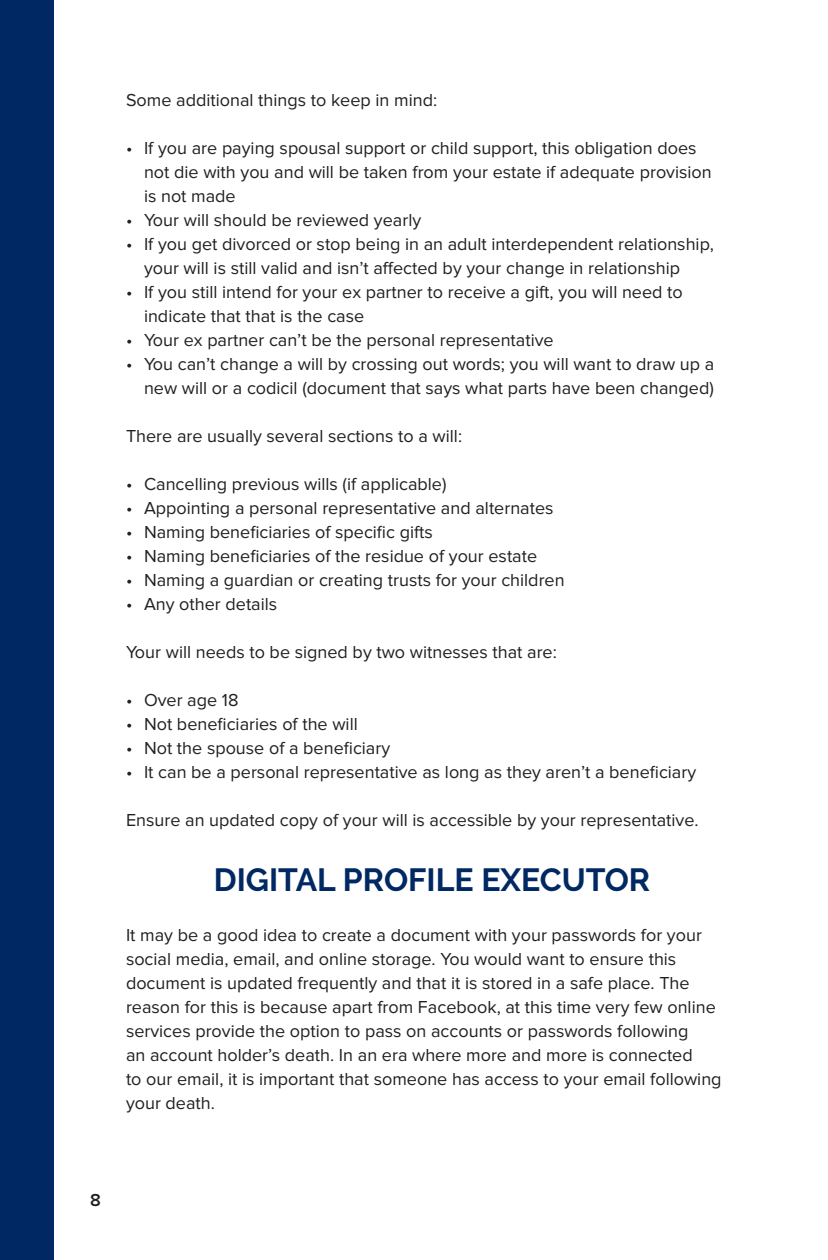
<style>
.page{position:relative;width:828px;height:1260px;background:#fff}
.page>*{position:absolute;margin:0;border:0;box-sizing:border-box;transform-origin:0 0}
.t1{font:700 32px "Raleway";color:#002863}
.t2{font:18px/24px "Proxima Nova";color:#231f20}
.t3{font:600 18px "Proxima Nova";color:#231f20}
</style>
<div class="page">
<div style="left:0;top:0;width:54px;height:1259px;background:#002863"></div>
<p class="t2" style="left:126px;top:88px;width:313px">Some additional things to keep in mind:</p>
<p class="t2" style="left:144px;top:136px;width:569px;text-indent:-18px">• If you are paying spousal support or child support, this obligation does not die with you and will be taken from your estate if adequate provision is not made</p>
<p class="t2" style="left:126px;top:208px;width:297px">• Your will should be reviewed yearly</p>
<p class="t2" style="left:144px;top:232px;width:571px;text-indent:-18px">• If you get divorced or stop being in an adult interdependent relationship, your will is still valid and isn’t affected by your change in relationship</p>
<p class="t2" style="left:144px;top:280px;width:540px;text-indent:-18px">• If you still intend for your ex partner to receive a gift, you will need to indicate that that is the case</p>
<p class="t2" style="left:126px;top:328px;width:429px">• Your ex partner can’t be the personal representative</p>
<p class="t2" style="left:126px;top:352px;width:590px;text-align:right">• You can’t change a will by crossing out words; you will want to draw up a new will or a codicil (document that says what parts have been changed)</p>
<p class="t2" style="left:126px;top:424px;width:338px">There are usually several sections to a will:</p>
<p class="t2" style="left:126px;top:472px;width:322px">• Cancelling previous wills (if applicable)</p>
<p class="t2" style="left:126px;top:496px;width:429px">• Appointing a personal representative and alternates</p>
<p class="t2" style="left:126px;top:520px;width:308px">• Naming beneficiaries of specific gifts</p>
<p class="t2" style="left:126px;top:544px;width:413px">• Naming beneficiaries of the residue of your estate</p>
<p class="t2" style="left:126px;top:568px;width:440px">• Naming a guardian or creating trusts for your children</p>
<p class="t2" style="left:126px;top:592px;width:153px">• Any other details</p>
<p class="t2" style="left:126px;top:640px;width:432px">Your will needs to be signed by two witnesses that are:</p>
<p class="t2" style="left:126px;top:688px;width:114px">• Over age 18</p>
<p class="t2" style="left:126px;top:712px;width:233px">• Not beneficiaries of the will</p>
<p class="t2" style="left:126px;top:736px;width:266px">• Not the spouse of a beneficiary</p>
<p class="t2" style="left:126px;top:760px;width:572px">• It can be a personal representative as long as they aren’t a beneficiary</p>
<p class="t2" style="left:126px;top:808px;width:574px">Ensure an updated copy of your will is accessible by your representative.</p>
<p class="t1" style="left:214px;top:861px;width:438px">DIGITAL PROFILE EXECUTOR</p>
<p class="t2" style="left:126px;top:923px;width:597px">It may be a good idea to create a document with your passwords for your social media, email, and online storage. You would want to ensure this document is updated frequently and that it is stored in a safe place. The reason for this is because apart from Facebook, at this time very few online services provide the option to pass on accounts or passwords following<br>an account holder’s death. In an era where more and more is connected<br>to our email, it is important that someone has access to your email following your death.</p>
<p class="t3" style="left:90px;top:1190px;width:12px">8</p>
</div>
